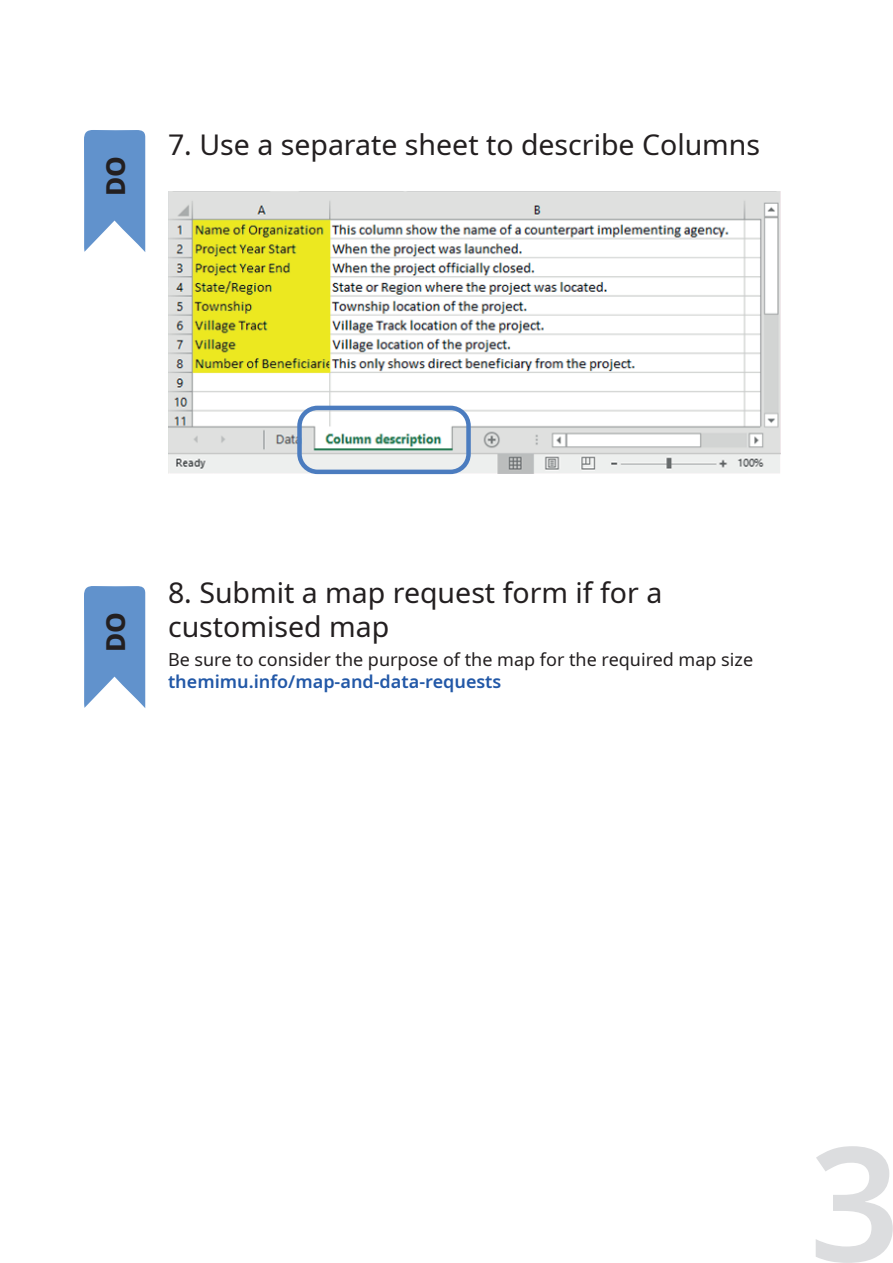
<style>
.page{position:relative;width:893px;height:1263px;background:#fff}
.page>*{position:absolute;margin:0;border:0;box-sizing:border-box;transform-origin:0 0}
.t1{font:600 159px "Noto Sans";color:#dcdddf}
.t2{font:28.5px/34.2px "Noto Sans";color:#231f20}
.t3{font:800 26.1px "Noto Sans";color:#231f20}
.t4{font:18px "Noto Sans";color:#231f20}
.t5{font:600 18px "Noto Sans";color:#2258a7}
</style>
<div class="page">
<img style="left:168px;top:191px;width:612px;height:282px">
<svg style="left:84px;top:130px;width:62px;height:122px;background:#77a1d3"></svg>
<svg style="left:84px;top:586px;width:62px;height:122px;background:#77a1d3"></svg>
<div style="left:297px;top:406px;width:174px;height:68px;border:4px solid #4b7cbf;border-radius:18px"></div>
<p class="t3" style="left:97px;top:196px;width:41px;rotate:-90deg">DO</p>
<p class="t2" style="left:168px;top:128px;width:594px">7. Use a separate sheet to describe Columns</p>
<p class="t3" style="left:97px;top:652px;width:41px;rotate:-90deg">DO</p>
<p class="t2" style="left:168px;top:576px;width:496px">8. Submit a map request form if for a customised map</p>
<p class="t4" style="left:168px;top:647px;width:587px">Be sure to consider the purpose of the map for the required map size</p>
<p class="t5" style="left:168px;top:669px;width:335px">themimu.info/map-and-data-requests</p>
<h1 class="t1" style="left:809px;top:1091px;width:92px">3</h1>
</div>
